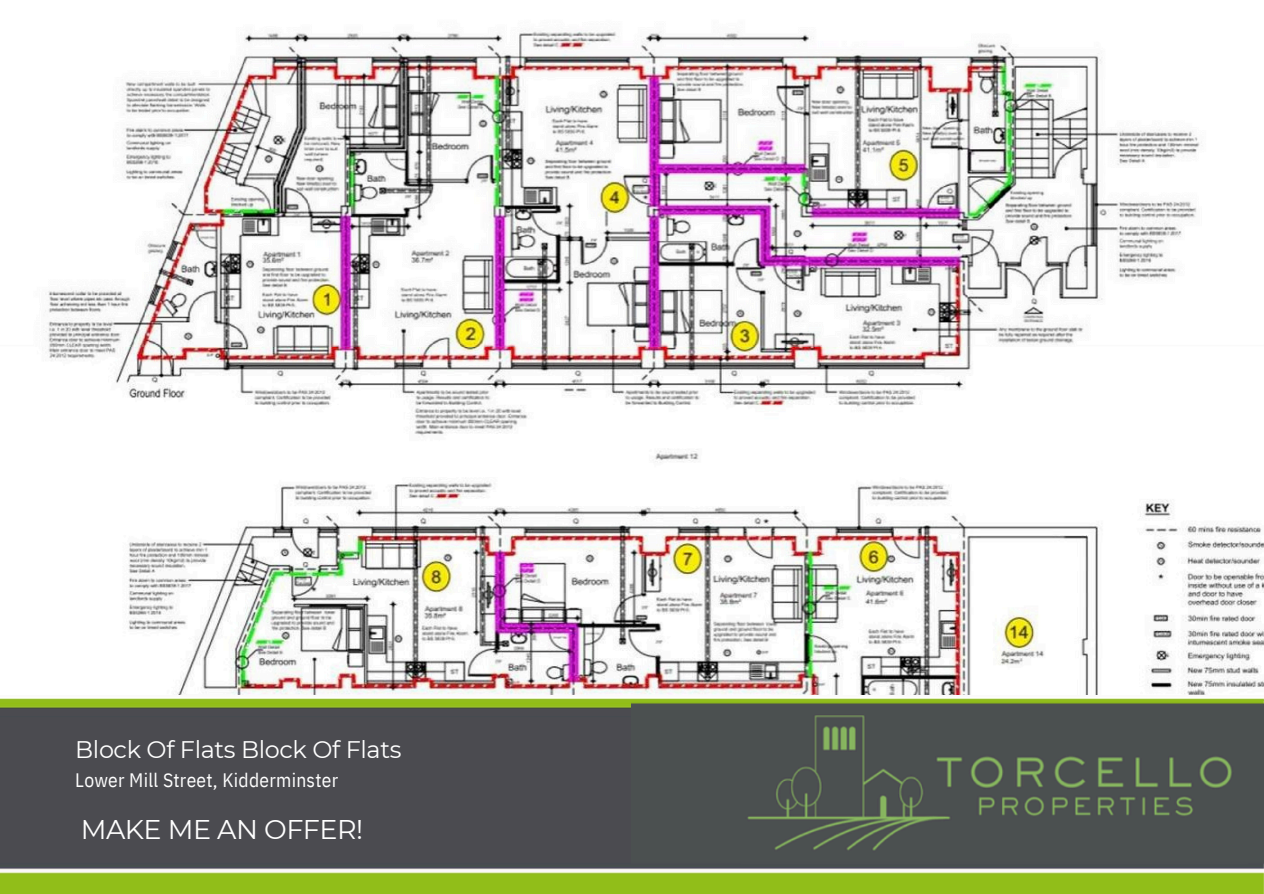
<style>
.page{position:relative;width:1264px;height:894px;background:#fff}
.page>*{position:absolute;margin:0;border:0;box-sizing:border-box;transform-origin:0 0}
.t1{font:27px "Montserrat";letter-spacing:-.02em;color:#fff}
.t2{font:24px "Montserrat";letter-spacing:-.015em;color:#fff}
.t3{font:19.5px "IBM Plex Sans Cond";letter-spacing:.015em;color:#fff}
</style>
<div class="page">
<img style="left:0;top:31px;width:1200px;height:861px">
<img style="left:0;top:347px;width:1263px;height:346px">
<img style="left:632px;top:606px;width:631px;height:287px">
<p class="t2" style="left:75px;top:734px;width:327px">Block Of Flats Block Of Flats</p>
<p class="t3" style="left:75px;top:766px;width:264px">Lower Mill Street, Kidderminster</p>
<h1 class="t1" style="left:81px;top:812px;width:284px">MAKE ME AN OFFER!</h1>
</div>
